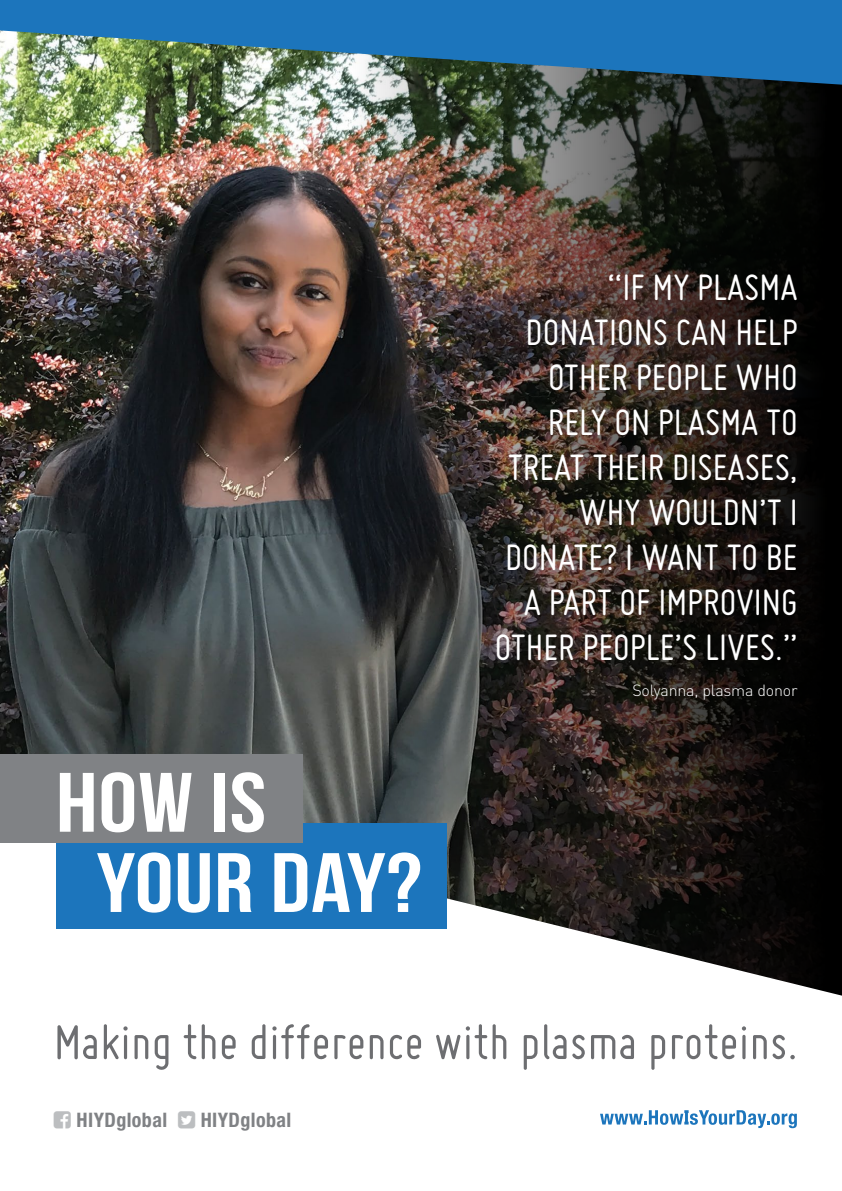
<style>
.page{position:relative;width:842px;height:1191px;background:#fff}
.page>*{position:absolute;margin:0;border:0;box-sizing:border-box;transform-origin:0 0}
.t1{font:53px "Miso";color:#6d6e71}
.quote{font:40px/45px "Miso";color:#fff;text-align:right}
.t2{font:700 condensed 20px "Helvetica Neue LT Std";letter-spacing:.02em;color:#808285}
.quote-2{font:300 16px "DIN";letter-spacing:-.01em;color:#fff}
</style>
<div class="page">
<img style="left:0;top:86px;width:353px;height:699px">
<img style="left:353px;top:86px;width:489px;height:699px">
<svg style="left:56px;top:785px;width:786px;height:344px"></svg>
<div style="left:57px;top:823px;width:390px;height:105px;background:#1c75bc"></div>
<svg style="left:97px;top:852px;width:73px;height:60px"></svg>
<svg style="left:178px;top:853px;width:32px;height:59px"></svg>
<svg style="left:218px;top:853px;width:33px;height:59px"></svg>
<svg style="left:274px;top:852px;width:146px;height:60px"></svg>
<div style="left:0;top:754px;width:302px;height:89px;background:#808285"></div>
<svg style="left:60px;top:773px;width:34px;height:58px"></svg>
<svg style="left:102px;top:772px;width:32px;height:60px"></svg>
<svg style="left:140px;top:773px;width:52px;height:58px"></svg>
<div style="left:214px;top:773px;width:11px;height:58px;background:#fff"></div>
<svg style="left:232px;top:772px;width:32px;height:60px"></svg>
<img style="left:0;top:0;width:842px;height:86px">
<svg style="left:600px;top:1110px;width:197px;height:18px"></svg>
<svg style="left:56px;top:1110px;width:15px;height:18px"></svg>
<svg style="left:178px;top:1110px;width:17px;height:18px"></svg>
<p class="quote" style="left:495px;top:264px;width:304px">“IF MY PLASMA<br>DONATIONS CAN HELP<br>OTHER PEOPLE WHO<br>RELY ON PLASMA TO<br>TREAT THEIR DISEASES,<br>WHY WOULDN’T I<br>DONATE? I WANT TO BE<br>A PART OF IMPROVING<br>OTHER PEOPLE’S LIVES.”</p>
<p class="quote-2" style="left:632px;top:680px;width:167px">Solyanna, plasma donor</p>
<h1 class="t1" style="left:54px;top:1012px;width:745px">Making the difference with plasma proteins.</h1>
<p class="t2" style="left:77px;top:1107px;width:92px">HIYDglobal</p>
<p class="t2" style="left:201px;top:1107px;width:92px">HIYDglobal</p>
</div>
